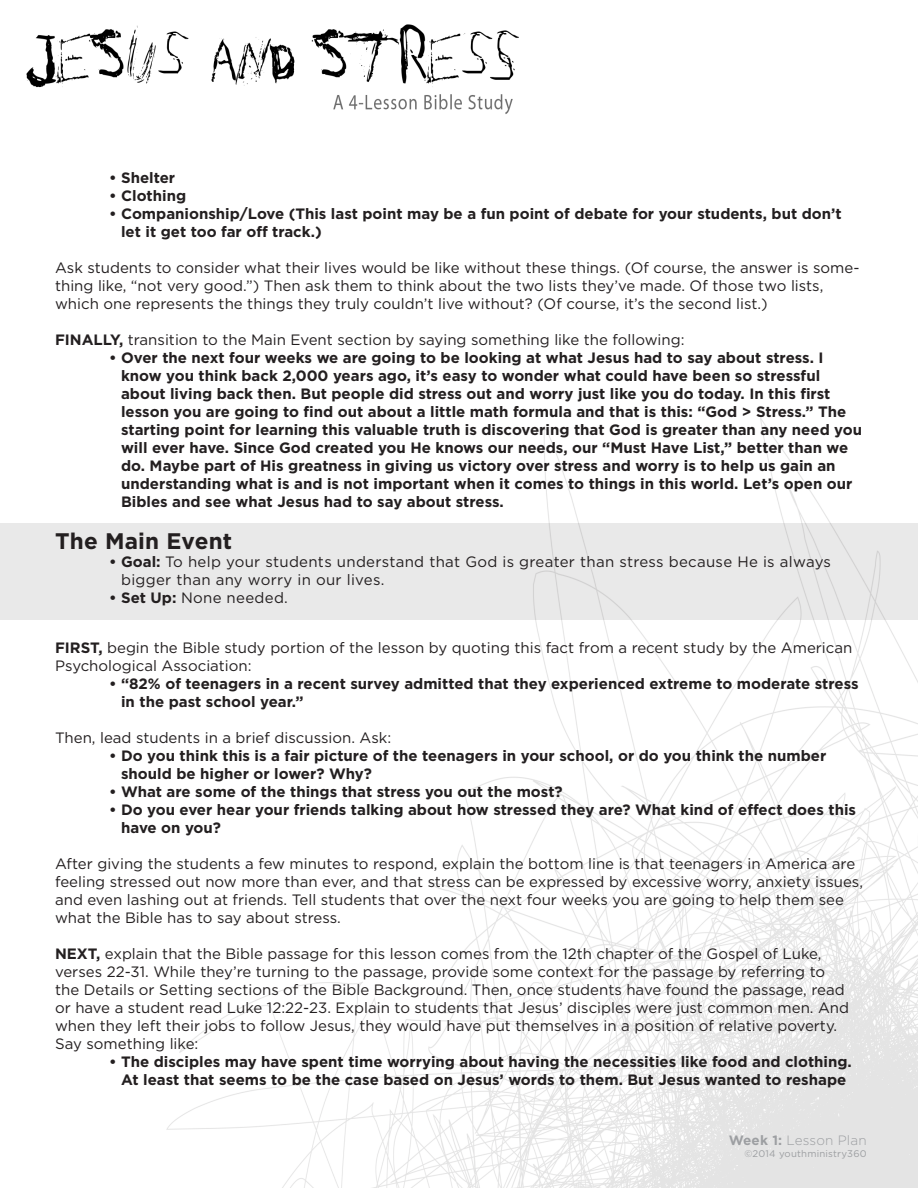
<style>
.page{position:relative;width:918px;height:1188px;background:#fff}
.page>*{position:absolute;margin:0;border:0;box-sizing:border-box;transform-origin:0 0}
.t1{font:700 22.5px "Gotham";letter-spacing:.01em;color:#231f20}
.t2{font:700 15px/18px "Gotham";color:#231f20}
.t3{font:15px/18px "Gotham";color:#231f20}
.t4{font:15px/18px "Gotham";letter-spacing:.02em;color:#231f20}
.t5{font:300 13.5px "Gotham";letter-spacing:.01em;color:#9d9fa2}
.t6{font:9.6px "Gotham";letter-spacing:.02em;color:#9d9fa2}
.s1{font-weight:700}
</style>
<div class="page">
<img style="left:26px;top:24px;width:892px;height:1164px">
<div style="left:0;top:523px;width:918px;height:97px;background:#e9e9e9"></div>
<p class="t2" style="left:109px;top:169px;width:68px">• Shelter</p>
<p class="t2" style="left:109px;top:187px;width:79px">• Clothing</p>
<p class="t2" style="left:121px;top:205px;width:722px;text-indent:-12px">• Companionship/Love (This last point may be a fun point of debate for your students, but don’t let it get too far off track.)</p>
<p class="t3" style="left:55px;top:258px;width:806px">Ask students to consider what their lives would be like without these things. (Of course, the answer is some&shy;thing like, “not very good.”) Then ask them to think about the two lists they’ve made. Of those two lists, which one represents the things they truly couldn’t live without? (Of course, it’s the second list.)</p>
<p class="t3" style="left:55px;top:330px;width:631px"><span class="s1">FINALLY,</span> transition to the Main Event section by saying something like the following:</p>
<p class="t2" style="left:121px;top:349px;width:743px;text-indent:-12px">• Over the next four weeks we are going to be looking at what Jesus had to say about stress. I know you think back 2,000 years ago, it’s easy to wonder what could have been so stressful about living back then. But people did stress out and worry just like you do today. In this first lesson you are going to find out about a little math formula and that is this: “God &gt; Stress.” The starting point for learning this valuable truth is discovering that God is greater than any need you will ever have. Since God created you He knows our needs, our “Must Have List,” better than we do. Maybe part of His greatness in giving us victory over stress and worry is to help us gain an understanding what is and is not important when it comes to things in this world. Let’s open our Bibles and see what Jesus had to say about stress.</p>
<p class="t1" style="left:55px;top:526px;width:179px">The Main Event</p>
<p class="t4" style="left:121px;top:552px;width:711px;text-indent:-12px"><span class="s1">• Goal:</span> To help your students understand that God is greater than stress because He is always bigger than any worry in our lives.</p>
<p class="t4" style="left:109px;top:588px;width:180px"><span class="s1">• Set Up:</span> None needed.</p>
<p class="t3" style="left:55px;top:638px;width:799px"><span class="s1">FIRST,</span> begin the Bible study portion of the lesson by quoting this fact from a recent study by the American<br>Psychological Association:</p>
<p class="t2" style="left:121px;top:674px;width:739px;text-indent:-12px">• “82% of teenagers in a recent survey admitted that they experienced extreme to moderate stress in the past school year.”</p>
<p class="t3" style="left:55px;top:728px;width:338px">Then, lead students in a brief discussion. Ask:</p>
<p class="t2" style="left:121px;top:746px;width:707px;text-indent:-12px">• Do you think this is a fair picture of the teenagers in your school, or do you think the number should be higher or lower? Why?</p>
<p class="t2" style="left:109px;top:782px;width:455px">• What are some of the things that stress you out the most?</p>
<p class="t2" style="left:121px;top:800px;width:737px;text-indent:-12px">• Do you ever hear your friends talking about how stressed they are? What kind of effect does this have on you?</p>
<p class="t3" style="left:55px;top:854px;width:810px">After giving the students a few minutes to respond, explain the bottom line is that teenagers in America are feeling stressed out now more than ever, and that stress can be expressed by excessive worry, anxiety issues, and even lashing out at friends. Tell students that over the next four weeks you are going to help them see what the Bible has to say about stress.</p>
<p class="t3" style="left:55px;top:944px;width:796px"><span class="s1">NEXT,</span> explain that the Bible passage for this lesson comes from the 12th chapter of the Gospel of Luke, verses 22-31. While they’re turning to the passage, provide some context for the passage by referring to the Details or Setting sections of the Bible Background. Then, once students have found the passage, read or have a student read Luke 12:22-23. Explain to students that Jesus’ disciples were just common men. And when they left their jobs to follow Jesus, they would have put themselves in a position of relative poverty.<br>Say something like:</p>
<p class="t2" style="left:109px;top:1052px;width:744px;text-align:center">• The disciples may have spent time worrying about having the necessities like food and clothing.<br>At least that seems to be the case based on Jesus’ words to them. But Jesus wanted to reshape</p>
<p class="t5" style="left:729px;top:1131px;width:139px"><span class="s1">Week 1:</span> Lesson Plan</p>
<p class="t6" style="left:744px;top:1147px;width:124px">©2014 youthministry360</p>
</div>
